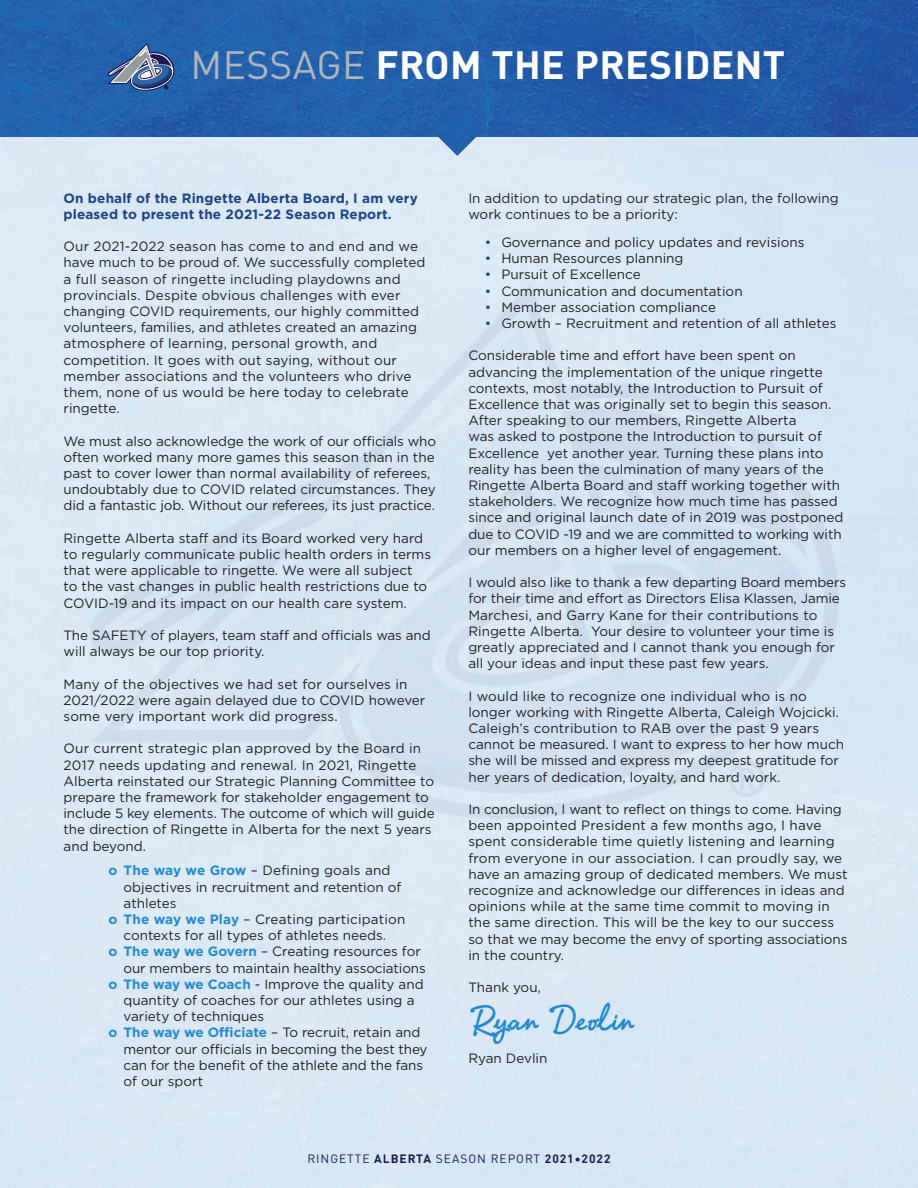
<style>
.page{position:relative;width:918px;height:1188px;background:#fff}
.page>*{position:absolute;margin:0;border:0;box-sizing:border-box;transform-origin:0 0}
.t1{font:700 39px "DINOT";letter-spacing:.01em;color:#fff}
.t2{font:39px "PR8 Charade";color:#238acb}
.t3{font:13.5px/16.2px "Gotham Pro";color:#231f20}
.t4{font:700 13.5px/16.2px "Gotham Pro";letter-spacing:.01em;color:#1d4385}
.t5{font:12px "DINOT";letter-spacing:.08em;color:#1c1b51}
.s1{font-weight:400;color:#afb6bd}
.s2{font-weight:700;color:#238acb}
.s3{color:#1d4385}
.s4{font-weight:700}
</style>
<div class="page">
<img style="left:0;top:136px;width:918px;height:1052px">
<img style="left:0;top:0;width:918px;height:136px">
<img style="left:430px;top:101px;width:55px;height:55px">
<svg style="left:106px;top:43px;width:71px;height:50px;background:#4c6fa3"></svg>
<h1 class="t1" style="left:191px;top:35px;width:596px"><span class="s1">MESSAGE</span> FROM THE PRESIDENT</h1>
<p class="t4" style="left:64px;top:189px;width:356px">On behalf of the Ringette Alberta Board, I am very pleased to present the 2021-22 Season Report.</p>
<p class="t3" style="left:64px;top:238px;width:363px">Our 2021-2022 season has come to and end and we have much to be proud of. We successfully completed a full season of ringette including playdowns and provincials. Despite obvious challenges with ever changing COVID requirements, our highly committed volunteers, families, and athletes created an amazing atmosphere of learning, personal growth, and competition. It goes with out saying, without our member associations and the volunteers who drive them, none of us would be here today to celebrate ringette.</p>
<p class="t3" style="left:64px;top:433px;width:374px">We must also acknowledge the work of our officials who often worked many more games this season than in the past to cover lower than normal availability of referees, undoubtably due to COVID related circumstances. They did a fantastic job. Without our referees, its just practice.</p>
<p class="t3" style="left:64px;top:530px;width:369px">Ringette Alberta staff and its Board worked very hard to regularly communicate public health orders in terms that were applicable to ringette. We were all subject<br>to the vast changes in public health restrictions due to COVID-19 and its impact on our health care system.</p>
<p class="t3" style="left:64px;top:627px;width:369px">The SAFETY of players, team staff and officials was and will always be our top priority.</p>
<p class="t3" style="left:64px;top:676px;width:363px">Many of the objectives we had set for ourselves in<br>2021/2022 were again delayed due to COVID however some very important work did progress.</p>
<p class="t3" style="left:64px;top:740px;width:373px">Our current strategic plan approved by the Board in 2017 needs updating and renewal. In 2021, Ringette Alberta reinstated our Strategic Planning Committee to prepare the framework for stakeholder engagement to include 5 key elements. The outcome of which will guide the direction of Ringette in Alberta for the next 5 years and beyond.</p>
<p class="t3" style="left:109px;top:862px;width:283px"><span class="s2">o The way we Grow</span> – Defining goals and</p>
<p class="t3" style="left:124px;top:879px;width:280px">objectives in recruitment and retention of</p>
<p class="t3" style="left:124px;top:895px;width:55px">athletes</p>
<p class="t3" style="left:109px;top:911px;width:298px"><span class="s2">o The way we Play</span> – Creating participation</p>
<p class="t3" style="left:124px;top:927px;width:264px">contexts for all types of athletes needs.</p>
<p class="t3" style="left:109px;top:943px;width:314px"><span class="s2">o The way we Govern</span> – Creating resources for</p>
<p class="t3" style="left:124px;top:960px;width:304px">our members to maintain healthy associations</p>
<p class="t3" style="left:109px;top:976px;width:317px"><span class="s2">o The way we Coach</span> - Improve the quality and</p>
<p class="t3" style="left:124px;top:992px;width:292px">quantity of coaches for our athletes using a</p>
<p class="t3" style="left:124px;top:1008px;width:142px">variety of techniques</p>
<p class="t3" style="left:109px;top:1024px;width:314px"><span class="s2">o The way we Officiate</span> – To recruit, retain and</p>
<p class="t3" style="left:124px;top:1041px;width:306px">mentor our officials in becoming the best they</p>
<p class="t3" style="left:124px;top:1057px;width:301px">can for the benefit of the athlete and the fans</p>
<p class="t3" style="left:124px;top:1073px;width:81px">of our sport</p>
<p class="t3" style="left:468px;top:190px;width:372px">In addition to updating our strategic plan, the following work continues to be a priority:</p>
<p class="t3" style="left:485px;top:234px;width:321px"><span class="s3">•</span> Governance and policy updates and revisions</p>
<p class="t3" style="left:485px;top:250px;width:200px"><span class="s3">•</span> Human Resources planning</p>
<p class="t3" style="left:485px;top:266px;width:157px"><span class="s3">•</span> Pursuit of Excellence</p>
<p class="t3" style="left:485px;top:283px;width:259px"><span class="s3">•</span> Communication and documentation</p>
<p class="t3" style="left:485px;top:299px;width:233px"><span class="s3">•</span> Member association compliance</p>
<p class="t3" style="left:485px;top:315px;width:353px"><span class="s3">•</span> Growth – Recruitment and retention of all athletes</p>
<p class="t3" style="left:468px;top:347px;width:377px">Considerable time and effort have been spent on advancing the implementation of the unique ringette contexts, most notably, the Introduction to Pursuit of Excellence that was originally set to begin this season.<br>After speaking to our members, Ringette Alberta<br>was asked to postpone the Introduction to pursuit of Excellence yet another year. Turning these plans into reality has been the culmination of many years of the Ringette Alberta Board and staff working together with stakeholders. We recognize how much time has passed since and original launch date of in 2019 was postponed due to COVID -19 and we are committed to working with our members on a higher level of engagement.</p>
<p class="t3" style="left:468px;top:574px;width:379px">I would also like to thank a few departing Board members for their time and effort as Directors Elisa Klassen, Jamie Marchesi, and Garry Kane for their contributions to Ringette Alberta. Your desire to volunteer your time is greatly appreciated and I cannot thank you enough for all your ideas and input these past few years.</p>
<p class="t3" style="left:468px;top:688px;width:377px">I would like to recognize one individual who is no longer working with Ringette Alberta, Caleigh Wojcicki.<br>Caleigh’s contribution to RAB over the past 9 years cannot be measured. I want to express to her how much she will be missed and express my deepest gratitude for her years of dedication, loyalty, and hard work.</p>
<p class="t3" style="left:468px;top:801px;width:381px">In conclusion, I want to reflect on things to come. Having been appointed President a few months ago, I have spent considerable time quietly listening and learning from everyone in our association. I can proudly say, we have an amazing group of dedicated members. We must recognize and acknowledge our differences in ideas and opinions while at the same time commit to moving in the same direction. This will be the key to our success so that we may become the envy of sporting associations in the country.</p>
<p class="t3" style="left:468px;top:979px;width:74px">Thank you,</p>
<h1 class="t2" style="left:468px;top:992px;width:166px">Ryan Devlin</h1>
<p class="t3" style="left:468px;top:1051px;width:81px">Ryan Devlin</p>
<p class="t5" style="left:307px;top:1149px;width:305px">RINGETTE <span class="s4">ALBERTA</span> SEASON REPORT <span class="s4">2021•2022</span></p>
</div>
